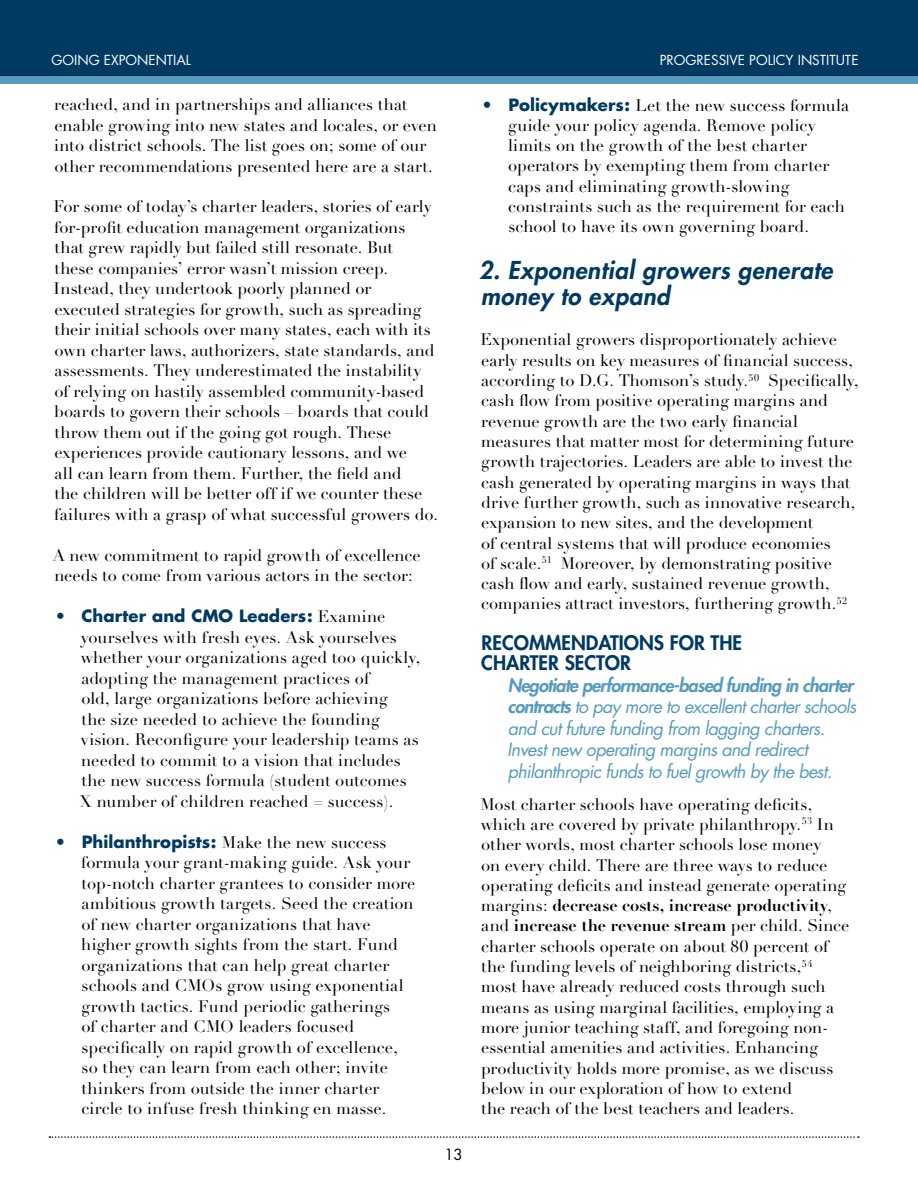
<style>
.page{position:relative;width:918px;height:1188px;background:#fff}
.page>*{position:absolute;margin:0;border:0;box-sizing:border-box;transform-origin:0 0}
.t1{font:italic 800 24px/26px "Futura";letter-spacing:.02em;color:#003a63}
.t2{font:800 19.5px/20.2px "Futura";color:#003a63}
.t3{font:italic 18px/21.5px "Futura";letter-spacing:-.04em;color:#569bbe}
.t4{font:16.5px/20.5px "Didot LH";letter-spacing:.005em;color:#000}
.t5{font:700 16.5px "Futura";letter-spacing:.005em;color:#003a63}
.t6{font:15px "Futura";color:#000}
.t7{font:13.5px "Futura";color:#fff}
.s1{font-family:"Didot LH";font-weight:400;color:#000}
.s2{font-family:"Futura";font-weight:700;color:#003a63}
.s3{font-weight:800}
.s4{font-weight:700}
</style>
<div class="page">
<div style="left:0;top:0;width:918px;height:75px;background:#003a63"></div>
<div style="left:0;top:76px;width:918px;height:8px;background:#569bbe"></div>
<svg style="left:49px;top:1136px;width:810px;height:2px"></svg>
<p class="t7" style="left:52px;top:52px;width:139px">GOING EXPONENTIAL</p>
<p class="t7" style="left:660px;top:52px;width:198px">PROG RESSIVE POLICY I NSTITUTE</p>
<p class="t4" style="left:54px;top:94px;width:384px">reached, and in partnerships and alliances that enable growing into new states and locales, or even into district schools. The list goes on; some of our other recommendations presented here are a start.</p>
<p class="t4" style="left:54px;top:197px;width:386px">For some of today’s charter leaders, stories of early for-profit education management organizations that grew rapidly but failed still resonate. But<br>these companies’ error wasn’t mission creep.<br>Instead, they undertook poorly planned or executed strategies for growth, such as spreading their initial schools over many states, each with its own charter laws, authorizers, state standards, and assessments. They underestimated the instability of relying on hastily assembled community-based boards to govern their schools – boards that could throw them out if the going got rough. These experiences provide cautionary lessons, and we<br>all can learn from them. Further, the field and<br>the children will be better off if we counter these failures with a grasp of what successful growers do.</p>
<p class="t4" style="left:53px;top:545px;width:369px">A new commitment to rapid growth of excellence needs to come from various actors in the sector:</p>
<p class="t5" style="left:55px;top:605px;width:332px">• Charter and CMO Leaders: <span class="s1">Examine</span></p>
<p class="t4" style="left:79px;top:627px;width:342px">yourselves with fresh eyes. Ask yourselves whether your organizations aged too quickly, adopting the management practices of<br>old, large organizations before achieving<br>the size needed to achieve the founding vision. Reconfigure your leadership teams as needed to commit to a vision that includes the new success formula (student outcomes X number of children reached = success).</p>
<p class="t5" style="left:55px;top:831px;width:333px">• Philanthropists: <span class="s1">Make the new success</span></p>
<p class="t4" style="left:81px;top:853px;width:336px">formula your grant-making guide. Ask your top-notch charter grantees to consider more ambitious growth targets. Seed the creation of new charter organizations that have higher growth sights from the start. Fund organizations that can help great charter schools and CMOs grow using exponential growth tactics. Fund periodic gatherings<br>of charter and CMO leaders focused specifically on rapid growth of excellence, so they can learn from each other; invite thinkers from outside the inner charter circle to infuse fresh thinking en masse.</p>
<p class="t4" style="left:508px;top:95px;width:343px;text-indent:-27px"><span class="s2">• Policymakers:</span> Let the new success formula guide your policy agenda. Remove policy limits on the growth of the best charter operators by exempting them from charter caps and eliminating growth-slowing constraints such as the requirement for each school to have its own governing board.</p>
<h1 class="t1" style="left:479px;top:257px;width:355px">2. Exponential growers generate money to expand</h1>
<p class="t4" style="left:480px;top:330px;width:380px">Exponential growers disproportionately achieve early results on key measures of financial success, according to D.G. Thomson’s study.<sup>50</sup> Specifically, cash flow from positive operating margins and revenue growth are the two early financial measures that matter most for determining future growth trajectories. Leaders are able to invest the cash generated by operating margins in ways that drive further growth, such as innovative research, expansion to new sites, and the development<br>of central systems that will produce economies<br>of scale.<sup>51</sup> Moreover, by demonstrating positive cash flow and early, sustained revenue growth, companies attract investors, furthering growth.<sup>52</sup></p>
<p class="t2" style="left:481px;top:633px;width:262px">RECOMMENDATIONS FOR THE<br>CHARTER SECTOR</p>
<p class="t3" style="left:507px;top:675px;width:351px"><span class="s3">Negotiate performance-based funding in charter contracts</span> to pay more to excellent charter schools and cut future funding from lagging charters.<br>Invest new operating margins and redirect philanthropic funds to fuel growth by the best.</p>
<p class="t4" style="left:480px;top:794px;width:371px">Most charter schools have operating deficits, which are covered by private philanthropy.<sup>53</sup> In other words, most charter schools lose money<br>on every child. There are three ways to reduce operating deficits and instead generate operating margins: <span class="s4">decrease costs, increase productivity</span>, and <span class="s4">increase the revenue stream</span> per child. Since charter schools operate on about 80 percent of the funding levels of neighboring districts,<sup>54 </sup>most have already reduced costs through such means as using marginal facilities, employing a more junior teaching staff, and foregoing non&shy;essential amenities and activities. Enhancing productivity holds more promise, as we discuss below in our exploration of how to extend<br>the reach of the best teachers and leaders.</p>
<p class="t6" style="left:444px;top:1145px;width:20px">13</p>
</div>
